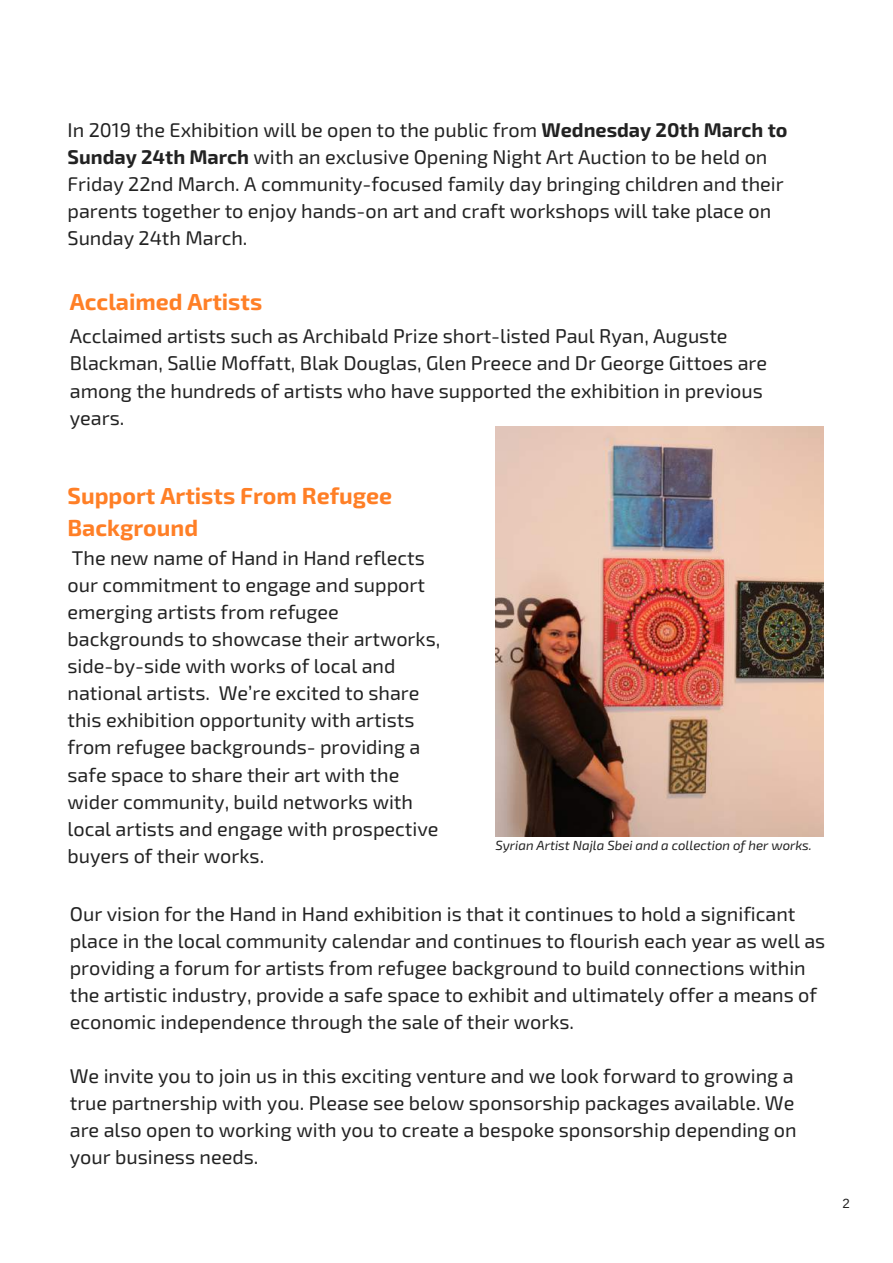
<style>
.page{position:relative;width:893px;height:1263px;background:#fff}
.page>*{position:absolute;margin:0;border:0;box-sizing:border-box;transform-origin:0 0}
.t1{font:700 23.25px/31.5px "Exo 2";color:#ff7f26}
.t2{font:19.8px/27px "Exo 2";color:#222}
.t3{font:italic 13.2px "Exo 2";color:#222}
.t4{font:13.2px "Arimo";color:#222}
.s1{font-weight:700}
</style>
<div class="page">
<img style="left:495px;top:427px;width:328px;height:410px">
<p class="t2" style="left:68px;top:116px;width:721px">In 2019 the Exhibition will be open to the public from <span class="s1">Wednesday 20th March to Sunday 24th March</span> with an exclusive Opening Night Art Auction to be held on Friday 22nd March. A community-focused family day bringing children and their parents together to enjoy hands-on art and craft workshops will take place on Sunday 24th March.</p>
<p class="t1" style="left:70px;top:284px;width:194px">Acclaimed Artists</p>
<p class="t2" style="left:70px;top:322px;width:699px">Acclaimed artists such as Archibald Prize short-listed Paul Ryan, Auguste Blackman, Sallie Moffatt, Blak Douglas, Glen Preece and Dr George Gittoes are among the hundreds of artists who have supported the exhibition in previous years.</p>
<p class="t1" style="left:68px;top:479px;width:326px">Support Artists From Refugee<br>Background</p>
<p class="t2" style="left:68px;top:544px;width:374px">The new name of Hand in Hand reflects our commitment to engage and support emerging artists from refugee backgrounds to showcase their artworks, side-by-side with works of local and national artists. We’re excited to share this exhibition opportunity with artists from refugee backgrounds- providing a safe space to share their art with the wider community, build networks with local artists and engage with prospective buyers of their works.</p>
<p class="t3" style="left:495px;top:837px;width:318px">Syrian Artist Najla Sbei and a collection of her works.</p>
<p class="t2" style="left:70px;top:900px;width:757px">Our vision for the Hand in Hand exhibition is that it continues to hold a significant place in the local community calendar and continues to flourish each year as well as providing a forum for artists from refugee background to build connections within the artistic industry, provide a safe space to exhibit and ultimately offer a means of economic independence through the sale of their works.</p>
<p class="t2" style="left:70px;top:1062px;width:728px">We invite you to join us in this exciting venture and we look forward to growing a true partnership with you. Please see below sponsorship packages available. We are also open to working with you to create a bespoke sponsorship depending on your business needs.</p>
<p class="t4" style="left:843px;top:1196px;width:9px">2</p>
</div>
